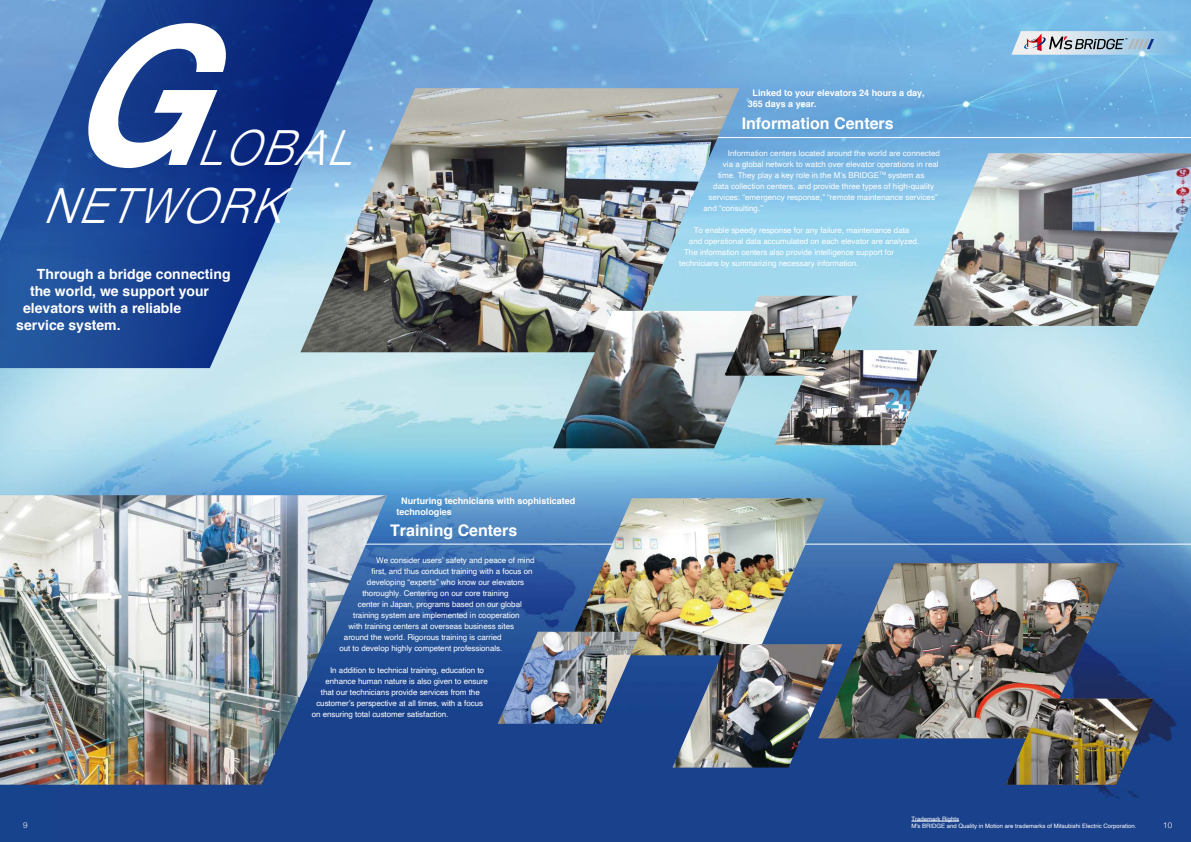
<style>
.page{position:relative;width:1191px;height:842px;background:#fff}
.page>*{position:absolute;margin:0;border:0;box-sizing:border-box;transform-origin:0 0}
.t1{font:italic 700 194px "Helvetica Neue";color:#fff;scale:.92 1}
.t2{font:italic 300 48.5px "Helvetica Neue";color:#fff;scale:.92 1}
.t3{font:700 16px "Helvetica";color:#fff}
.t4{font:700 14px "Helvetica";color:#fff}
.t5{font:700 9px/11px "Helvetica";color:#fff}
.t6{font:8px "Helvetica";letter-spacing:-.005em;color:#fff}
.t7{font:300 8px "Helvetica Neue";color:#fff}
.t8{font:6px/7px "Helvetica";color:#fff}
</style>
<div class="page">
<img style="left:0;top:0;width:1191px;height:842px">
<svg style="left:0;top:0;width:377px;height:368px;background:#2f569e"></svg>
<img style="left:774px;top:350px;width:163px;height:95px">
<img style="left:913px;top:153px;width:278px;height:173px">
<hr style="left:700px;top:137px;width:491px;height:1px;background:#fff">
<hr style="left:320px;top:544px;width:294px;height:1px;background:#fff">
<hr style="left:803px;top:544px;width:388px;height:1px;background:#fff">
<img style="left:0;top:495px;width:387px;height:290px">
<img style="left:300px;top:88px;width:439px;height:264px">
<img style="left:563px;top:498px;width:262px;height:157px">
<img style="left:818px;top:563px;width:300px;height:175px">
<img style="left:553px;top:311px;width:221px;height:137px">
<img style="left:724px;top:296px;width:133px;height:80px">
<img style="left:672px;top:644px;width:170px;height:124px">
<img style="left:497px;top:632px;width:144px;height:92px">
<img style="left:1006px;top:699px;width:147px;height:86px">
<svg style="left:1011px;top:31px;width:180px;height:24px;background:#a8bed1"></svg>
<hr style="left:911px;top:821px;width:48px;height:1px;background:#fff">
<p class="t1" style="left:61px;top:-56px;width:291px">G</p>
<p class="t2" style="left:197px;top:108px;width:198px">LOBAL</p>
<p class="t2" style="left:43px;top:166px;width:289px">NETWORK</p>
<p class="t4" style="left:37px;top:262px;width:195px">Through a bridge connecting</p>
<p class="t4" style="left:30px;top:279px;width:180px">the world, we support your</p>
<p class="t4" style="left:23px;top:296px;width:159px">elevators with a reliable</p>
<p class="t4" style="left:16px;top:313px;width:106px">service system.</p>
<p class="t5" style="left:396px;top:496px;width:180px;text-indent:5px">Nurturing technicians with sophisticated technologies</p>
<p class="t3" style="left:390px;top:517px;width:129px">Training Centers</p>
<p class="t6" style="left:376px;top:554px;width:160px">We consider users’ safety and peace of mind</p>
<p class="t6" style="left:371px;top:565px;width:162px">first, and thus conduct training with a focus on</p>
<p class="t6" style="left:367px;top:576px;width:159px">developing “experts” who know our elevators</p>
<p class="t6" style="left:362px;top:587px;width:148px">thoroughly. Centering on our core training</p>
<p class="t6" style="left:358px;top:598px;width:166px">center in Japan, programs based on our global</p>
<p class="t6" style="left:353px;top:609px;width:168px">training system are implemented in cooperation</p>
<p class="t6" style="left:348px;top:620px;width:167px">with training centers at overseas business sites</p>
<p class="t6" style="left:344px;top:631px;width:159px">around the world. Rigorous training is carried</p>
<p class="t6" style="left:339px;top:642px;width:164px">out to develop highly competent professionals.</p>
<p class="t6" style="left:330px;top:664px;width:155px">In addition to technical training, education to</p>
<p class="t6" style="left:325px;top:675px;width:164px">enhance human nature is also given to ensure</p>
<p class="t6" style="left:321px;top:686px;width:160px">that our technicians provide services from the</p>
<p class="t6" style="left:316px;top:697px;width:168px">customer’s perspective at all times, with a focus</p>
<p class="t6" style="left:312px;top:708px;width:138px">on ensuring total customer satisfaction.</p>
<p class="t5" style="left:747px;top:87px;width:178px;text-indent:5px">Linked to your elevators 24 hours a day,<br>365 days a year.</p>
<p class="t3" style="left:741px;top:111px;width:154px">Information Centers</p>
<p class="t6" style="left:727px;top:147px;width:214px">Information centers located around the world are connected</p>
<p class="t6" style="left:723px;top:158px;width:217px">via a global network to watch over elevator operations in real</p>
<p class="t6" style="left:718px;top:169px;width:208px">time. They play a key role in the M’s BRIDGE<sup>TM</sup> system as</p>
<p class="t6" style="left:713px;top:180px;width:222px">data collection centers, and provide three types of high-quality</p>
<p class="t6" style="left:708px;top:191px;width:231px">services: “emergency response,” “remote maintenance services”</p>
<p class="t6" style="left:703px;top:202px;width:61px">and “consulting.”</p>
<p class="t6" style="left:694px;top:224px;width:217px">To enable speedy response for any failure, maintenance data</p>
<p class="t6" style="left:689px;top:235px;width:232px">and operational data accumulated on each elevator are analyzed.</p>
<p class="t6" style="left:684px;top:246px;width:211px">The information centers also provide intelligence support for</p>
<p class="t6" style="left:679px;top:257px;width:181px">technicians by summarizing necessary information.</p>
<p class="t8" style="left:911px;top:815px;width:226px">Trademark Rights<br>M's BRIDGE and Quality in Motion are trademarks of Mitsubishi Electric Corporation.</p>
<p class="t7" style="left:23px;top:818px;width:6px">9</p>
<p class="t7" style="left:1163px;top:818px;width:10px">10</p>
</div>
